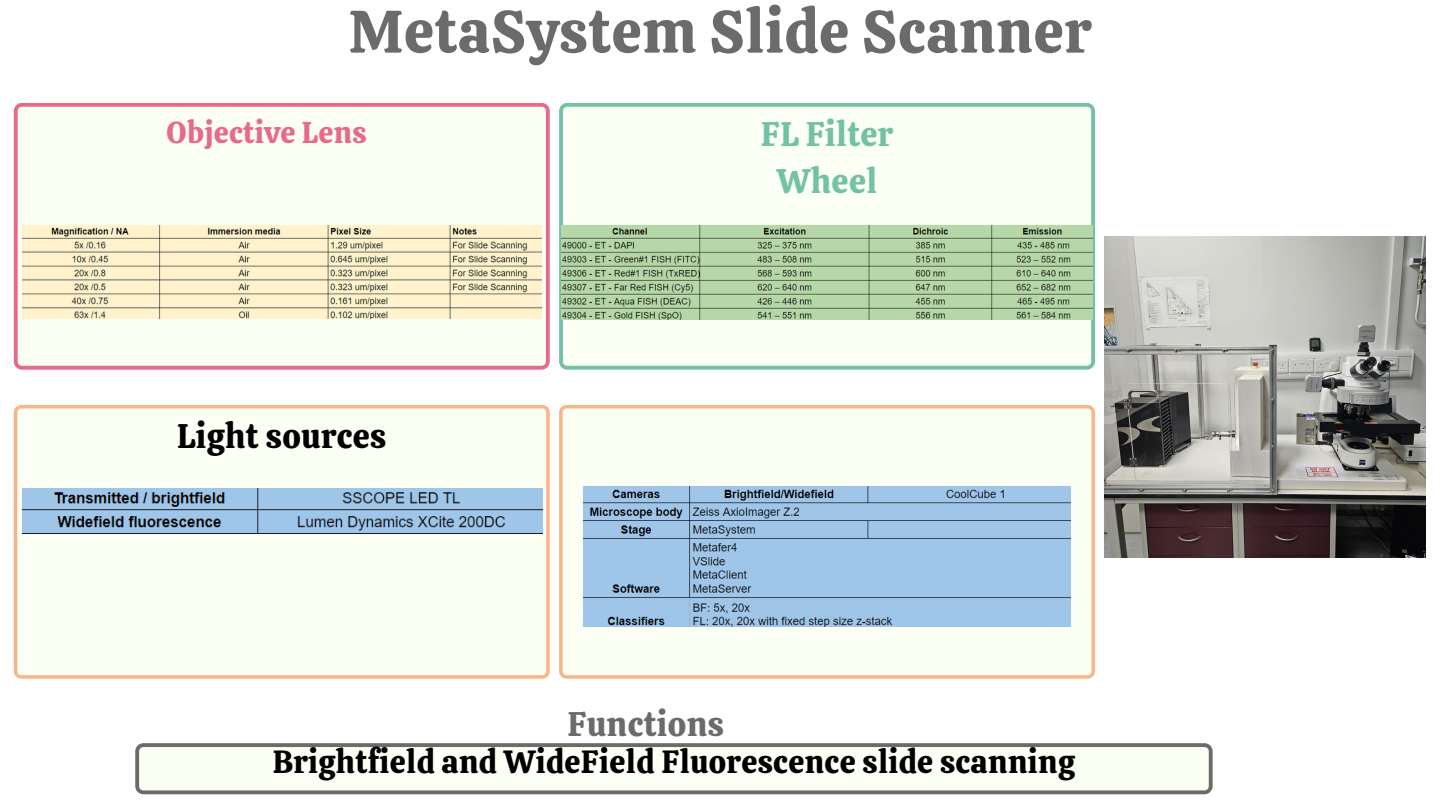
<style>
.page{position:relative;width:1440px;height:810px;background:#fff}
.page>*{position:absolute;margin:0;border:0;box-sizing:border-box;transform-origin:0 0}
.t1{font:60px "Calistoga";letter-spacing:.01em;color:#6b6b6b}
.t2{font:34px/47.2px "Calistoga";letter-spacing:.01em;color:#73c2a6;text-align:center}
.t3{font:34px "Calistoga";letter-spacing:.01em;color:#000}
.t4{font:34px "Calistoga";letter-spacing:.01em;color:#6b6b6b}
.t5{font:32px "Calistoga";letter-spacing:.01em;color:#000}
.t6{font:30px "Calistoga";letter-spacing:.01em;color:#e86a8a}
</style>
<div class="page">
<div style="left:14px;top:405px;width:536px;height:274px;background:#fcfff4"></div>
<svg style="left:14px;top:103px;width:536px;height:267px;fill:#fcfff4"></svg>
<svg style="left:559px;top:103px;width:536px;height:267px;fill:#fcfff4"></svg>
<svg style="left:559px;top:405px;width:536px;height:274px;fill:#fcfff4"></svg>
<svg style="left:135px;top:743px;width:1078px;height:51px;fill:#fcfff4"></svg>
<img style="left:1104px;top:236px;width:321px;height:321px">
<img style="left:22px;top:225px;width:519px;height:93px">
<img style="left:561px;top:225px;width:531px;height:94px">
<img style="left:22px;top:489px;width:520px;height:45px">
<img style="left:583px;top:487px;width:488px;height:139px">
<p class="t1" style="left:349px;top:-7px;width:744px">MetaSystem Slide Scanner</p>
<p class="t6" style="left:167px;top:113px;width:201px">Objective Lens</p>
<p class="t3" style="left:177px;top:414px;width:211px">Light sources</p>
<p class="t2" style="left:761px;top:110px;width:134px">FL Filter<br>Wheel</p>
<p class="t4" style="left:567px;top:702px;width:158px">Functions</p>
<p class="t5" style="left:273px;top:741px;width:804px">Brightfield and WideField Fluorescence slide scanning</p>
</div>
